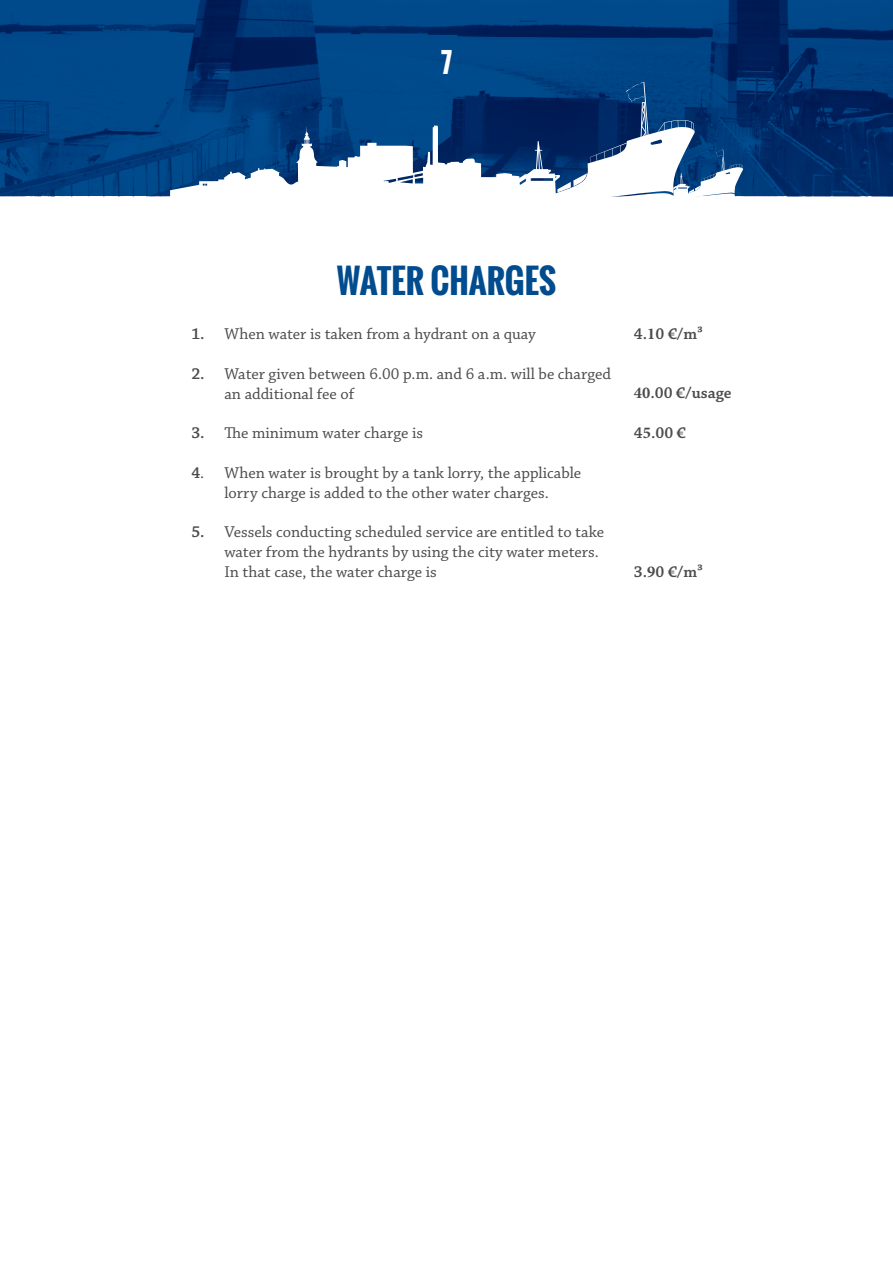
<style>
.page{position:relative;width:893px;height:1263px;background:#fff}
.page>*{position:absolute;margin:0;border:0;box-sizing:border-box;transform-origin:0 0}
.t1{font:700 33px "Oswald";color:#004c8e}
.t2{font:700 27px "Oswald";color:#fff}
.t3{font:16.5px/19.8px "Chaparral Pro";color:#4b4b4d}
.t4{font:600 16.5px "Chaparral Pro";color:#4b4b4d}
.s1{font-weight:600}
.s2{font-family:"Minion Pro";font-weight:700}
</style>
<div class="page">
<img style="left:0;top:0;width:893px;height:196px">
<svg style="left:170px;top:82px;width:573px;height:115px"></svg>
<h2 class="t2" style="left:441px;top:43px;width:12px">7</h2>
<h1 class="t1" style="left:337px;top:256px;width:220px">WATER CHARGES</h1>
<p class="t3" style="left:191px;top:325px;width:346px"><span class="s1">1.</span> When water is taken from a hydrant on a quay</p>
<p class="t4" style="left:634px;top:324px;width:71px">4.<span class="s2">1</span>0 €/m³</p>
<p class="t3" style="left:224px;top:364px;width:388px;text-indent:-33px"><span class="s1">2.</span> Water given between 6.00 p.m. and 6 a.m. will be charged an additional fee of</p>
<p class="t3" style="left:191px;top:424px;width:233px"><span class="s1">3.</span> The minimum water charge is</p>
<p class="t4" style="left:634px;top:384px;width:99px"><span class="s2">40</span>.00 €/usage</p>
<p class="t4" style="left:634px;top:423px;width:54px">4<span class="s2">5</span>.00 €</p>
<p class="t3" style="left:191px;top:463px;width:391px;text-align:center"><span class="s1">4</span>. When water is brought by a tank lorry, the applicable lorry charge is added to the other water charges.</p>
<p class="t3" style="left:224px;top:523px;width:381px;text-indent:-33px"><span class="s1">5.</span> Vessels conducting scheduled service are entitled to take water from the hydrants by using the city water meters.<br>In that case, the water charge is</p>
<p class="t4" style="left:634px;top:562px;width:71px">3.<span class="s2">9</span>0 €/m³</p>
</div>
